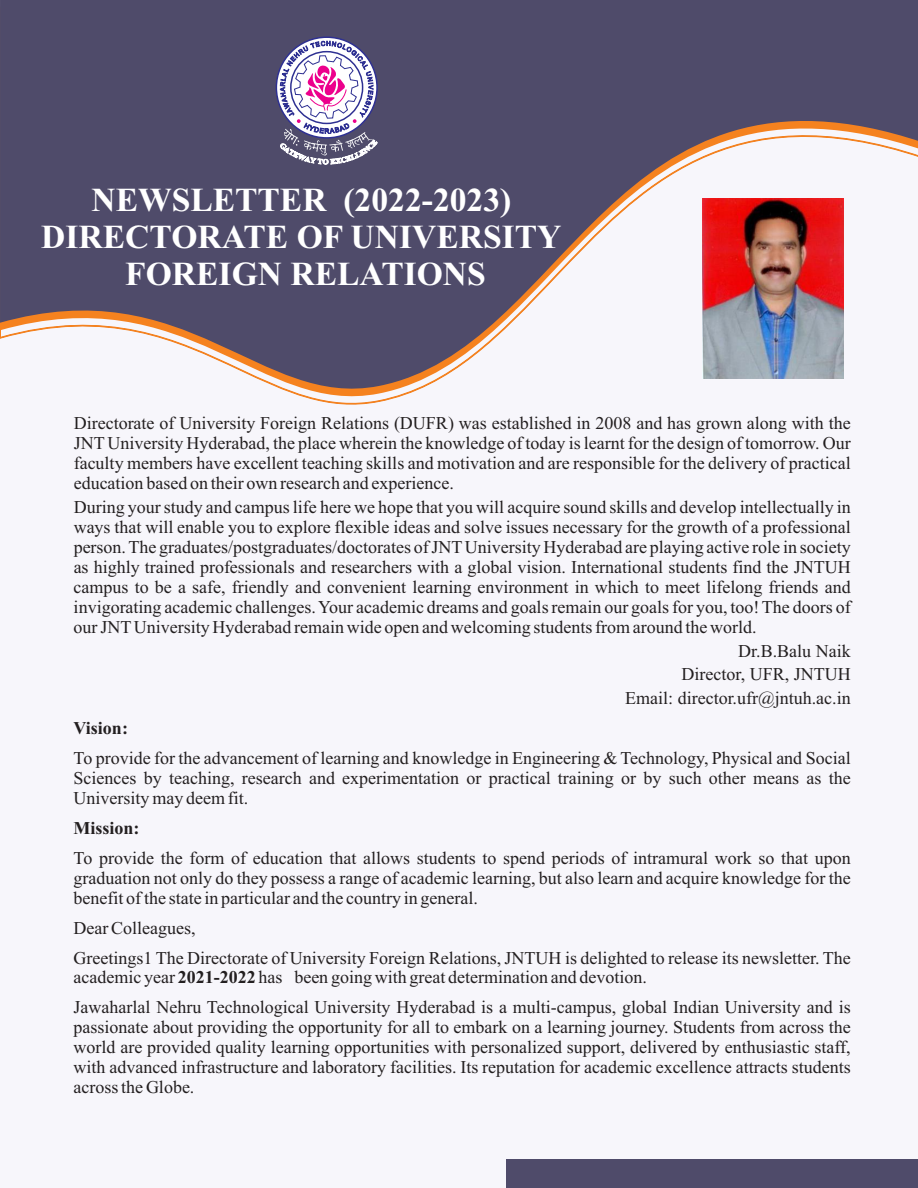
<style>
.page{position:relative;width:918px;height:1188px;background:#f7f6fb}
.page>*{position:absolute;margin:0;border:0;box-sizing:border-box;transform-origin:0 0}
.t1{font:700 33.6px/37.2px "Times New Roman";color:#fff;text-align:center}
.t2{font:18px/20px "Times New Roman";color:#231f20;text-align:justify}
.t3{font:700 18px "Times New Roman";color:#231f20}
.s1{font-weight:700}
</style>
<div class="page">
<svg style="left:0;top:0;width:918px;height:405px;fill:#4f4b6a"></svg>
<div style="left:506px;top:1159px;width:412px;height:29px;background:#4f4b6a"></div>
<img style="left:702px;top:198px;width:142px;height:180px">
<svg style="left:275px;top:36px;width:104px;height:128px"></svg>
<h1 class="t1" style="left:41px;top:184px;width:522px">NEWSLETTER (2022-2023)<br>DIRECTORATE OF UNIVERSITY<br>FOREIGN RELATIONS</h1>
<p class="t2" style="left:74px;top:415px;width:779px">Directorate of University Foreign Relations (DUFR) was established in 2008 and has grown along with the JNT University Hyderabad, the place wherein the knowledge of today is learnt for the design of tomorrow. Our faculty members have excellent teaching skills and motivation and are responsible for the delivery of practical education based on their own research and experience.</p>
<p class="t2" style="left:74px;top:499px;width:779px">During your study and campus life here we hope that you will acquire sound skills and develop intellectually in ways that will enable you to explore flexible ideas and solve issues necessary for the growth of a professional person. The graduates/postgraduates/doctorates of JNTUniversity Hyderabad are playing active role in society as highly trained professionals and researchers with a global vision. International students find the JNTUH campus to be a safe, friendly and convenient learning environment in which to meet lifelong friends and invigorating academic challenges. Your academic dreams and goals remain our goals for you, too! The doors of our JNTUniversity Hyderabad remain wide open and welcoming students from around the world.</p>
<p class="t2" style="left:625px;top:640px;width:227px;line-height:23.9px;text-align:right">Dr.B.Balu Naik<br>Director, UFR, JNTUH<br>Email: director.ufr@jntuh.ac.in</p>
<p class="t3" style="left:74px;top:722px;width:56px">Vision:</p>
<p class="t2" style="left:74px;top:750px;width:779px">To provide for the advancement of learning and knowledge in Engineering &amp; Technology, Physical and Social Sciences by teaching, research and experimentation or practical training or by such other means as the University may deem fit.</p>
<p class="t3" style="left:74px;top:822px;width:68px">Mission:</p>
<p class="t2" style="left:74px;top:850px;width:779px">To provide the form of education that allows students to spend periods of intramural work so that upon graduation not only do they possess a range of academic learning, but also learn and acquire knowledge for the benefit of the state in particular and the country in general.</p>
<p class="t2" style="left:74px;top:914px;width:779px;line-height:29.8px">Dear Colleagues,<br>Greetings1 The Directorate of University Foreign Relations, JNTUH is delighted to release its newsletter. The</p>
<p class="t2" style="left:74px;top:964px;width:779px;line-height:29.8px">academic year <span class="s1">2021-2022</span> has been going with great determination and devotion.<br>Jawaharlal Nehru Technological University Hyderabad is a multi-campus, global Indian University and is</p>
<p class="t2" style="left:74px;top:1019px;width:779px">passionate about providing the opportunity for all to embark on a learning journey. Students from across the world are provided quality learning opportunities with personalized support, delivered by enthusiastic staff, with advanced infrastructure and laboratory facilities. Its reputation for academic excellence attracts students across the Globe.</p>
</div>
